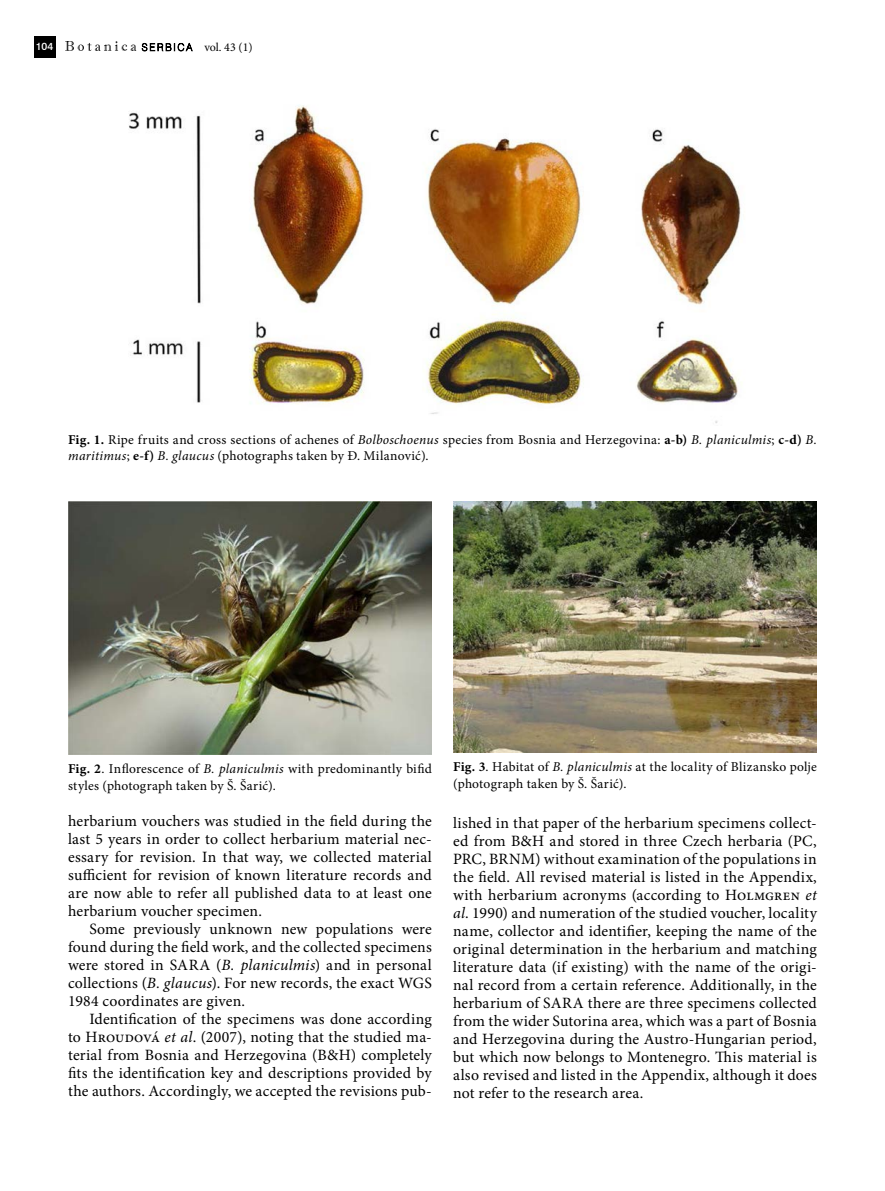
<style>
.page{position:relative;width:885px;height:1191px;background:#fff}
.page>*{position:absolute;margin:0;border:0;box-sizing:border-box;transform-origin:0 0}
.t1{font:15.75px/18px "Minion Pro";letter-spacing:.015em;color:#000;text-align:justify}
.t2{font:13.5px/16.5px "Minion Pro";letter-spacing:.025em;color:#000}
.t3{font:12px "Minion Pro";color:#000}
.t4{font:500 10.5px "Swiss 721 BT";color:#fff}
.s1{font-weight:700}
.s2{font-style:italic}
</style>
<div class="page">
<svg style="left:142px;top:43px;width:51px;height:8px"></svg>
<svg style="left:65px;top:41px;width:71px;height:10px"></svg>
<div style="left:34px;top:37px;width:21px;height:21px;background:#000"></div>
<img style="left:129px;top:105px;width:613px;height:318px">
<img style="left:68px;top:502px;width:364px;height:252px">
<img style="left:453px;top:502px;width:363px;height:251px">
<p class="t4" style="left:36px;top:40px;width:19px">104</p>
<p class="t3" style="left:204px;top:39px;width:50px">vol. 43 (1)</p>
<p class="t2" style="left:68px;top:431px;width:750px"><span class="s1">Fig. 1.</span> Ripe fruits and cross sections of achenes of <span class="s2">Bolboschoenus</span> species from Bosnia and Herzegovina: <span class="s1">a-b)</span> <span class="s2">B. planiculmis</span>; <span class="s1">c-d)</span> <span class="s2">B. maritimus</span>; <span class="s1">e-f)</span> <span class="s2">B. glaucus</span> (photographs taken by Đ. Milanović).</p>
<p class="t2" style="left:68px;top:761px;width:365px"><span class="s1">Fig. 2</span>. Inflorescence of <span class="s2">B. planiculmis</span> with predominantly bifid styles (photograph taken by Š. Šarić).</p>
<p class="t2" style="left:453px;top:758px;width:365px"><span class="s1">Fig. 3</span>. Habitat of <span class="s2">B. planiculmis</span> at the locality of Blizansko polje (photograph taken by Š. Šarić).</p>
<p class="t1" style="left:68px;top:812px;width:365px">herbarium vouchers was studied in the field during the last 5 years in order to collect herbarium material nec&shy;essary for revision. In that way, we collected material sufficient for revision of known literature records and are now able to refer all published data to at least one herbarium voucher specimen.</p>
<p class="t1" style="left:68px;top:920px;width:365px;text-indent:21px">Some previously unknown new populations were found during the field work, and the collected specimens were stored in SARA (<span class="s2">B. planiculmis</span>) and in personal collections (<span class="s2">B. glaucus</span>). For new records, the exact WGS 1984 coordinates are given.</p>
<p class="t1" style="left:68px;top:1010px;width:365px;text-indent:21px">Identification of the specimens was done according to Hroudová <span class="s2">et al</span>. (2007), noting that the studied ma&shy;terial from Bosnia and Herzegovina (B&amp;H) completely fits the identification key and descriptions provided by the authors. Accordingly, we accepted the revisions pub-</p>
<p class="t1" style="left:453px;top:814px;width:365px">lished in that paper of the herbarium specimens collect&shy;ed from B&amp;H and stored in three Czech herbaria (PC, PRC, BRNM) without examination of the populations in the field. All revised material is listed in the Appendix, with herbarium acronyms (according to Holmgren <span class="s2">et al</span>. 1990) and numeration of the studied voucher, locality name, collector and identifier, keeping the name of the original determination in the herbarium and matching literature data (if existing) with the name of the origi&shy;nal record from a certain reference. Additionally, in the herbarium of SARA there are three specimens collected from the wider Sutorina area, which was a part of Bosnia and Herzegovina during the Austro-Hungarian period, but which now belongs to Montenegro. This material is also revised and listed in the Appendix, although it does not refer to the research area.</p>
</div>
